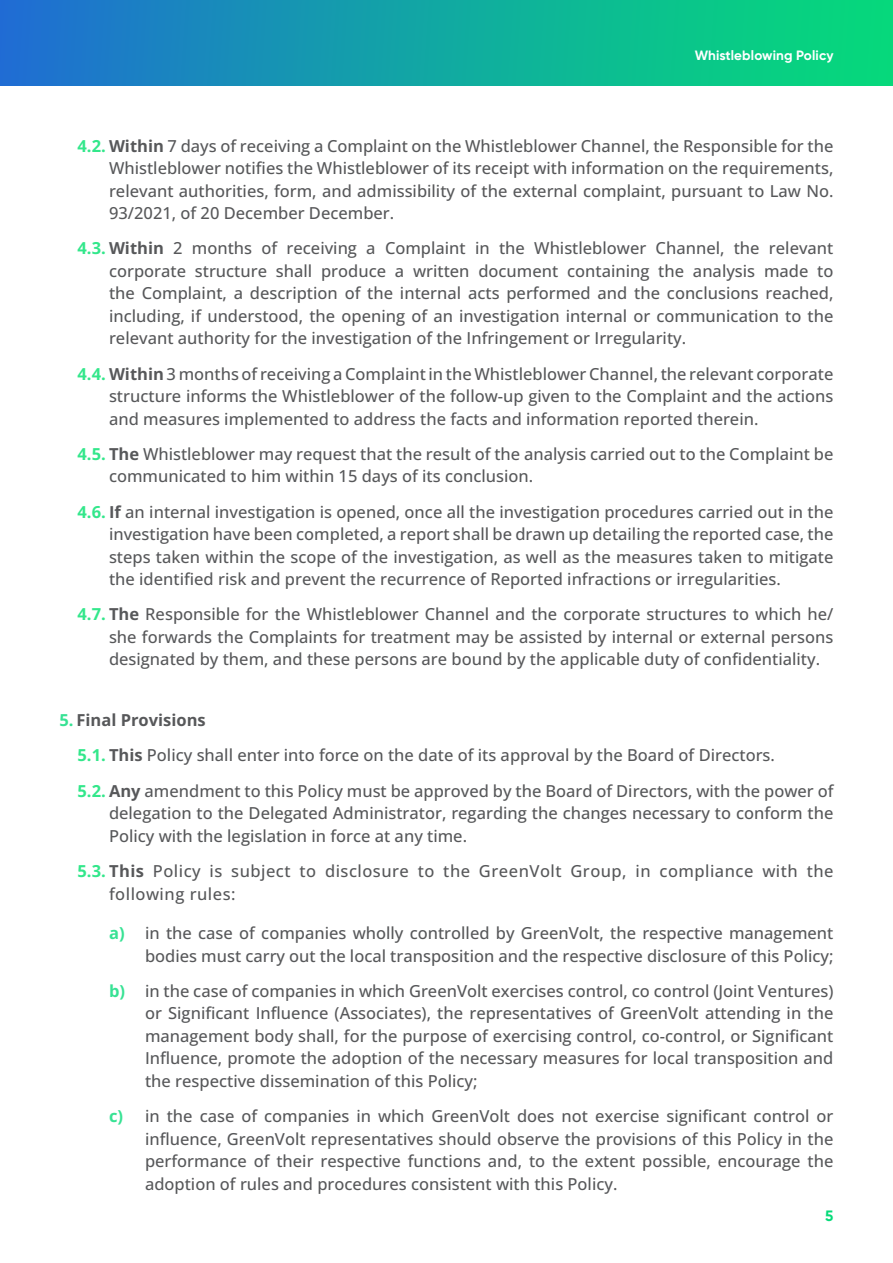
<style>
.page{position:relative;width:893px;height:1263px;background:#fff}
.page>*{position:absolute;margin:0;border:0;box-sizing:border-box;transform-origin:0 0}
.bullet_indent{font:500 16.5px/22.5px "Open Sans";color:#57585a;text-align:justify}
.bullet_alfabeto{font:500 16.5px/22.5px "Open Sans";color:#57585a;text-align:justify}
.bullet_indent-2{font:500 16.5px/22.5px "Open Sans";letter-spacing:.03em;color:#57585a}
.t1{font:700 16.5px "Open Sans";color:#57585a}
.t2{font:700 15px "Gilroy";color:#05db79}
.t3{font:700 13.5px "Gilroy";letter-spacing:.01em;color:#fff}
.s1{font-weight:700;color:#33e78b}
.s2{font-weight:700}
.s3{color:#37e294}
.s4{font-weight:700;color:#37e294}
</style>
<div class="page">
<div style="left:0;top:0;width:893px;height:85px;background:linear-gradient(to right,#1f70d1,#04df76)"></div>
<p class="t3" style="left:695px;top:46px;width:140px">Whistleblowing Policy</p>
<p class="bullet_indent" style="left:109px;top:134px;width:726px;text-indent:-31px"><span class="s1">4.2.</span> <span class="s2">Within</span> 7 days of receiving a Complaint on the Whistleblower Channel, the Responsible for the Whistleblower notifies the Whistleblower of its receipt with information on the requirements, relevant authorities, form, and admissibility of the external complaint, pursuant to Law No.<br>93/2021, of 20 December December.</p>
<p class="bullet_indent" style="left:109px;top:237px;width:726px;text-indent:-31px"><span class="s1">4.3.</span> <span class="s2">Within</span> 2 months of receiving a Complaint in the Whistleblower Channel, the relevant corporate structure shall produce a written document containing the analysis made to the Complaint, a description of the internal acts performed and the conclusions reached, including, if understood, the opening of an investigation internal or communication to the relevant authority for the investigation of the Infringement or Irregularity.</p>
<p class="bullet_indent" style="left:109px;top:362px;width:726px;text-indent:-31px"><span class="s1">4.4.</span> <span class="s2">Within</span> 3 months of receiving a Complaint in the Whistleblower Channel, the relevant corporate structure informs the Whistleblower of the follow-up given to the Complaint and the actions and measures implemented to address the facts and information reported therein.</p>
<p class="bullet_indent" style="left:109px;top:442px;width:726px;text-indent:-31px"><span class="s1">4.5.</span> <span class="s2">The</span> Whistleblower may request that the result of the analysis carried out to the Complaint be communicated to him within 15 days of its conclusion.</p>
<p class="bullet_indent" style="left:109px;top:500px;width:726px;text-indent:-31px"><span class="s1">4.6.</span> <span class="s2">If</span> an internal investigation is opened, once all the investigation procedures carried out in the investigation have been completed, a report shall be drawn up detailing the reported case, the steps taken within the scope of the investigation, as well as the measures taken to mitigate the identified risk and prevent the recurrence of Reported infractions or irregularities.</p>
<p class="bullet_indent" style="left:109px;top:603px;width:726px;text-indent:-31px"><span class="s1">4.7.</span> <span class="s2">The</span> Responsible for the Whistleblower Channel and the corporate structures to which he/ she forwards the Complaints for treatment may be assisted by internal or external persons designated by them, and these persons are bound by the applicable duty of confidentiality.</p>
<p class="t1" style="left:60px;top:709px;width:148px"><span class="s3">5.</span> Final Provisions</p>
<p class="bullet_indent" style="left:78px;top:744px;width:699px"><span class="s1">5.1.</span> <span class="s2">This</span> Policy shall enter into force on the date of its approval by the Board of Directors.</p>
<p class="bullet_indent" style="left:109px;top:779px;width:726px;text-indent:-31px"><span class="s1">5.2.</span> <span class="s2">Any</span> amendment to this Policy must be approved by the Board of Directors, with the power of delegation to the Delegated Administrator, regarding the changes necessary to conform the Policy with the legislation in force at any time.</p>
<p class="bullet_indent-2" style="left:109px;top:859px;width:726px;text-indent:-31px"><span class="s1">5.3.</span> <span class="s2">This</span> Policy is subject to disclosure to the GreenVolt Group, in compliance with the following rules:</p>
<p class="bullet_alfabeto" style="left:109px;top:921px;width:726px;text-align:right"><span class="s4">a)</span> in the case of companies wholly controlled by GreenVolt, the respective management bodies must carry out the local transposition and the respective disclosure of this Policy;</p>
<p class="bullet_alfabeto" style="left:145px;top:979px;width:690px;text-indent:-36px"><span class="s4">b)</span> in the case of companies in which GreenVolt exercises control, co control (Joint Ventures) or Significant Influence (Associates), the representatives of GreenVolt attending in the management body shall, for the purpose of exercising control, co-control, or Significant Influence, promote the adoption of the necessary measures for local transposition and the respective dissemination of this Policy;</p>
<p class="bullet_alfabeto" style="left:145px;top:1104px;width:690px;text-indent:-36px"><span class="s4">c)</span> in the case of companies in which GreenVolt does not exercise significant control or influence, GreenVolt representatives should observe the provisions of this Policy in the performance of their respective functions and, to the extent possible, encourage the adoption of rules and procedures consistent with this Policy.</p>
<p class="t2" style="left:825px;top:1206px;width:10px">5</p>
</div>
